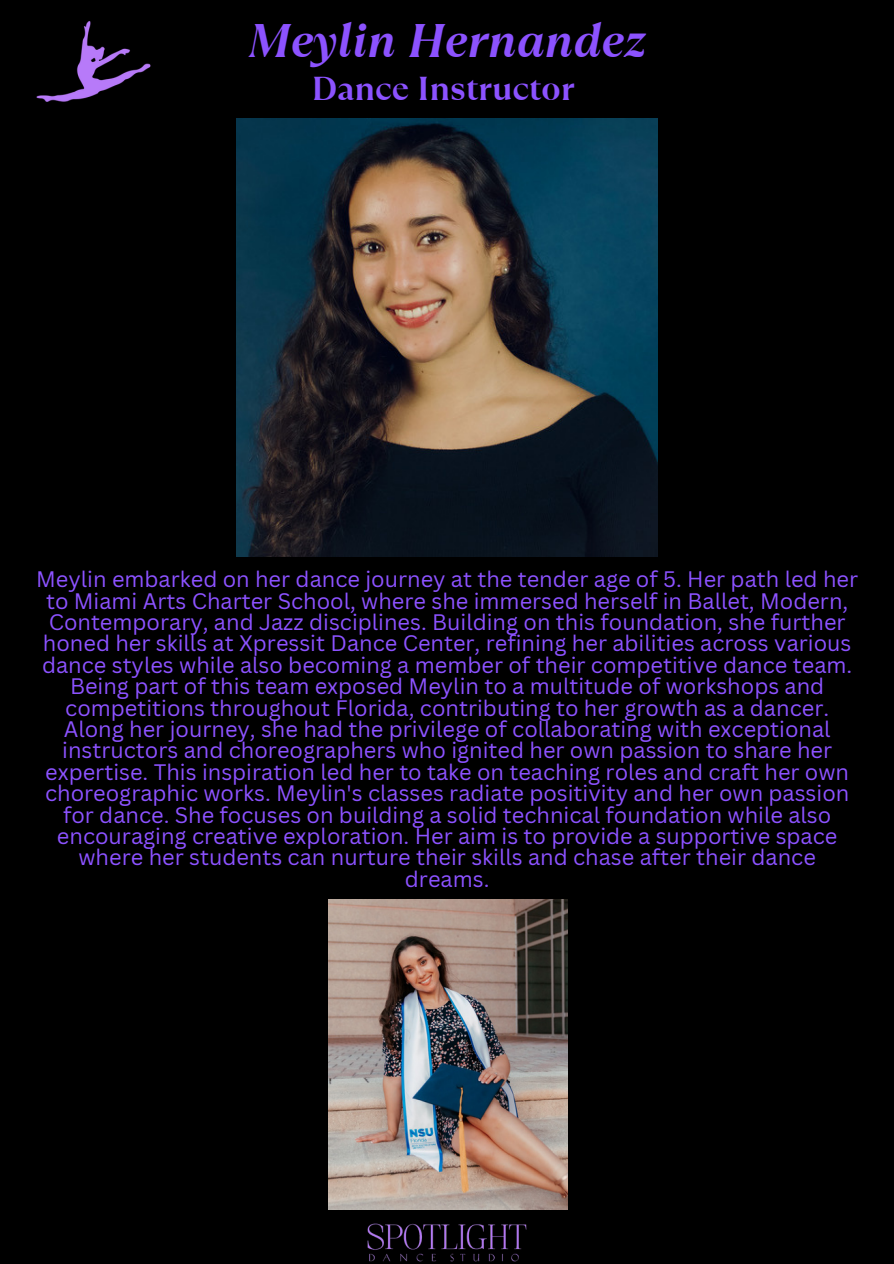
<style>
.page{position:relative;width:894px;height:1264px;background:#fff}
.page>*{position:absolute;margin:0;border:0;box-sizing:border-box;transform-origin:0 0}
.t1{font:italic 700 46.8px "TT Ramillas";color:#8c52ff}
.t2{font:700 33px "TT Ramillas";color:#8c52ff}
.t3{font:21.75px/21.5px "Canva Sans";color:#8c52ff;text-align:center}
</style>
<div class="page">
<div style="left:0;top:0;width:893px;height:1263px;background:#000"></div>
<img style="left:237px;top:119px;width:420px;height:438px">
<img style="left:36px;top:21px;width:115px;height:81px">
<img style="left:329px;top:1209px;width:236px;height:53px">
<img style="left:329px;top:899px;width:238px;height:310px">
<p class="t1" style="left:248px;top:8px;width:398px">Meylin Hernandez</p>
<p class="t2" style="left:311px;top:66px;width:264px">Dance Instructor</p>
<p class="t3" style="left:36px;top:568px;width:823px">Meylin embarked on her dance journey at the tender age of 5. Her path led her to Miami Arts Charter School, where she immersed herself in Ballet, Modern, Contemporary, and Jazz disciplines. Building on this foundation, she further honed her skills at Xpressit Dance Center, refining her abilities across various dance styles while also becoming a member of their competitive dance team.<br>Being part of this team exposed Meylin to a multitude of workshops and competitions throughout Florida, contributing to her growth as a dancer.<br>Along her journey, she had the privilege of collaborating with exceptional instructors and choreographers who ignited her own passion to share her expertise. This inspiration led her to take on teaching roles and craft her own choreographic works. Meylin's classes radiate positivity and her own passion for dance. She focuses on building a solid technical foundation while also encouraging creative exploration. Her aim is to provide a supportive space where her students can nurture their skills and chase after their dance dreams.</p>
</div>
